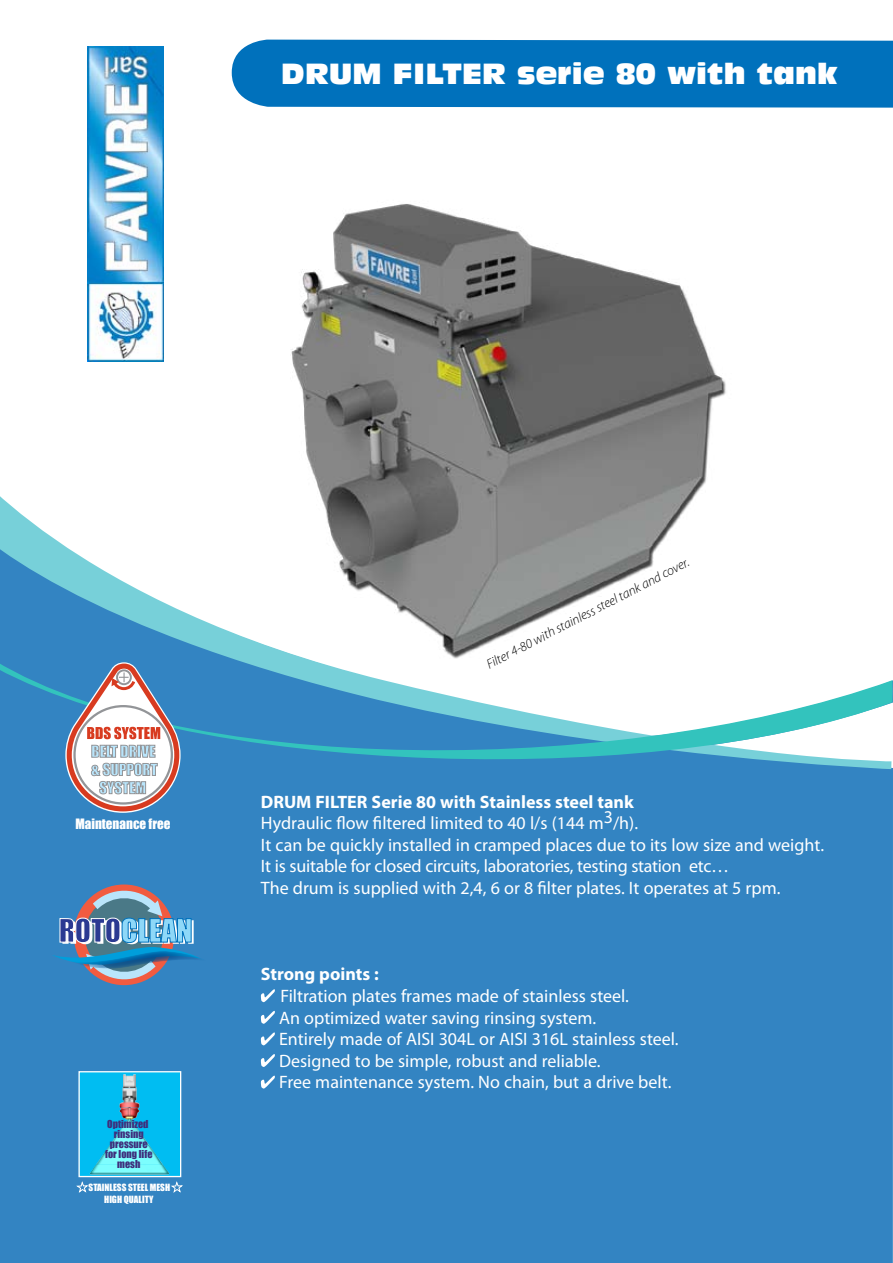
<style>
.page{position:relative;width:893px;height:1263px;background:#fff}
.page>*{position:absolute;margin:0;border:0;box-sizing:border-box;transform-origin:0 0}
.t1{font:28.5px "Antique Olive Compact";color:#fff}
.t2{font:18px/21.6px "Myriad Pro";color:#fff}
.t3{font:700 18px "Myriad Pro";color:#fff}
.t4{font:italic 300 13.5px "Myriad Pro";color:#000}
.t5{font:13.2px "Impact";color:#fff}
.t6{font:10.05px/10.1px "Impact";color:#3e2e7c;text-align:center}
.t7{font:9.15px/11.9px "Impact";color:#fff;text-align:center}
</style>
<div class="page">
<div style="left:0;top:680px;width:893px;height:583px;background:#3384c2"></div>
<svg style="left:0;top:496px;width:238px;height:139px"></svg>
<svg style="left:0;top:635px;width:892px;height:159px;fill:#3384c2"></svg>
<div style="left:232px;top:40px;width:661px;height:68px;background:#0071bc"></div>
<img style="left:87px;top:46px;width:77px;height:315px">
<svg style="left:51px;top:884px;width:164px;height:101px;background:#5a8cb6"></svg>
<div style="left:79px;top:1072px;width:102px;height:104px;background:#00bdf2"></div>
<div style="left:78px;top:1071px;width:103px;height:106px;border:1px solid #fff"></div>
<img style="left:122px;top:1074px;width:15px;height:14px">
<img style="left:119px;top:1088px;width:21px;height:38px">
<img style="left:109px;top:1126px;width:41px;height:20px">
<img style="left:96px;top:1146px;width:67px;height:19px">
<img style="left:90px;top:1165px;width:79px;height:10px">
<svg style="left:76px;top:1182px;width:12px;height:11px"></svg>
<svg style="left:171px;top:1182px;width:12px;height:11px"></svg>
<svg style="left:62px;top:659px;width:122px;height:158px"></svg>
<img style="left:265px;top:204px;width:481px;height:457px">
<svg style="left:261px;top:989px;width:14px;height:13px"></svg>
<svg style="left:261px;top:1011px;width:14px;height:13px"></svg>
<svg style="left:261px;top:1032px;width:14px;height:13px"></svg>
<svg style="left:261px;top:1054px;width:14px;height:13px"></svg>
<svg style="left:261px;top:1076px;width:14px;height:12px"></svg>
<h1 class="t1" style="left:281px;top:56px;width:557px">DRUM FILTER serie 80 with tank</h1>
<p class="t5" style="left:75px;top:815px;width:97px">Maintenance free</p>
<p class="t6" style="left:105px;top:1119px;width:49px">Optimized rinsing pressure for long life mesh</p>
<p class="t7" style="left:89px;top:1182px;width:83px">STAINLESS STEEL MESH<br>HIGH QUALITY</p>
<p class="t4" style="left:484px;top:658px;width:228px;rotate:-27deg">Filter 4-80 with stainless steel tank and cover.</p>
<p class="t3" style="left:261px;top:790px;width:375px">DRUM FILTER Serie 80 with Stainless steel tank</p>
<p class="t2" style="left:261px;top:812px;width:565px">Hydraulic flow filtered limited to 40 l/s (144 m3/h).<br>It can be quickly installed in cramped places due to its low size and weight.<br>It is suitable for closed circuits, laboratories, testing station etc…<br>The drum is supplied with 2,4, 6 or 8 filter plates. It operates at 5 rpm.</p>
<p class="t3" style="left:261px;top:962px;width:120px">Strong points :</p>
<p class="t2" style="left:279px;top:985px;width:401px">Filtration plates frames made of stainless steel.<br>An optimized water saving rinsing system.<br>Entirely made of AISI 304L or AISI 316L stainless steel.<br>Designed to be simple, robust and reliable.<br>Free maintenance system. No chain, but a drive belt.</p>
</div>
